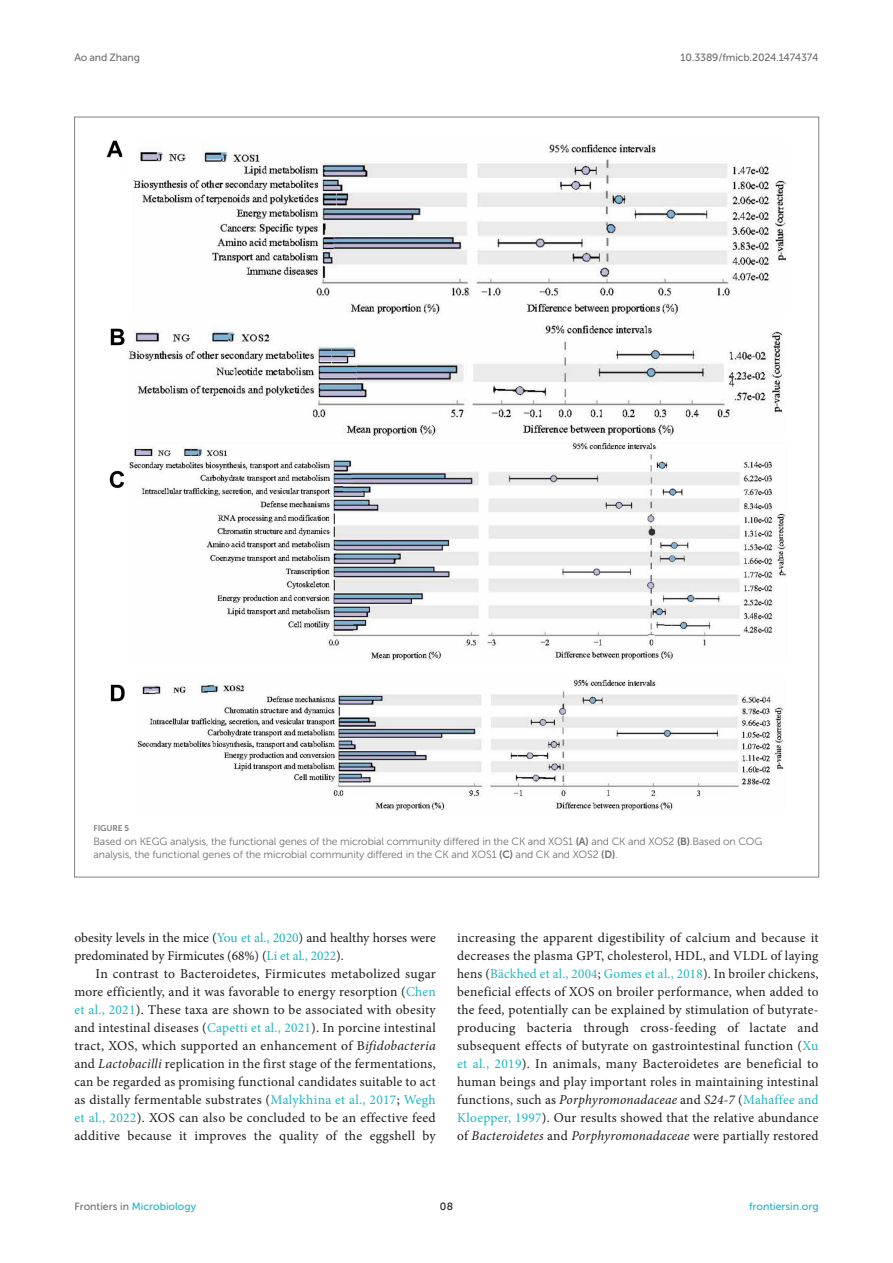
<style>
.page{position:relative;width:893px;height:1263px;background:#fff}
.page>*{position:absolute;margin:0;border:0;box-sizing:border-box;transform-origin:0 0}
.TEXT{font:13.5px/18px "Minion Pro";letter-spacing:.005em;color:#1b1c1b;text-align:justify}
.FIG_LEG{font:10.5px/13.5px "Museo Sans 300";letter-spacing:-.01em;color:#706f70}
.t1{font:10.5px "Museo Sans 500";color:#1db5c3}
.t2{font:10.5px "Museo Sans 500";letter-spacing:-.015em;color:#706f70}
.t3{font:10.5px "Museo Sans 500";color:#1b1c1b}
.FIG_HD{font:8.25px "Museo Sans 700";letter-spacing:-.01em;color:#7e7f7f}
.s1{font-family:"Museo Sans 700"}
.s2{color:#1db5c3}
.s3{font-style:italic}
.s4{color:#706f70}
</style>
<div class="page">
<img style="left:106px;top:140px;width:681px;height:671px">
<p class="t2" style="left:74px;top:51px;width:67px">Ao and Zhang</p>
<p class="t2" style="left:681px;top:51px;width:139px">10.3389/fmicb.2024.1474374</p>
<p class="FIG_HD" style="left:94px;top:824px;width:37px">FIGURE 5</p>
<p class="FIG_LEG" style="left:94px;top:834px;width:670px">Based on KEGG analysis, the functional genes of the microbial community differed in the CK and XOS1 <span class="s1">(A)</span> and CK and XOS2 <span class="s1">(B)</span>.Based on COG analysis, the functional genes of the microbial community differed in the CK and XOS1 <span class="s1">(C)</span> and CK and XOS2 <span class="s1">(D)</span>.</p>
<p class="TEXT" style="left:74px;top:929px;width:363px">obesity levels in the mice (<span class="s2">You et al., 2020</span>) and healthy horses were predominated by Firmicutes (68%) (<span class="s2">Li et al., 2022</span>).</p>
<p class="TEXT" style="left:74px;top:965px;width:363px;text-indent:21px">In contrast to Bacteroidetes, Firmicutes metabolized sugar more efficiently, and it was favorable to energy resorption (<span class="s2">Chen et al., 2021</span>). These taxa are shown to be associated with obesity and intestinal diseases (<span class="s2">Capetti et al., 2021</span>). In porcine intestinal tract, XOS, which supported an enhancement of B<span class="s3">ifidobacteria </span>and <span class="s3">Lactobacilli</span> replication in the first stage of the fermentations, can be regarded as promising functional candidates suitable to act as distally fermentable substrates (<span class="s2">Malykhina et al., 2017</span>; <span class="s2">Wegh et al., 2022</span>). XOS can also be concluded to be an effective feed additive because it improves the quality of the eggshell by</p>
<p class="TEXT" style="left:457px;top:929px;width:363px">increasing the apparent digestibility of calcium and because it decreases the plasma GPT, cholesterol, HDL, and VLDL of laying hens (<span class="s2">Bäckhed et al., 2004</span>; <span class="s2">Gomes et al., 2018</span>). In broiler chickens, beneficial effects of XOS on broiler performance, when added to the feed, potentially can be explained by stimulation of butyrate&shy;producing bacteria through cross-feeding of lactate and subsequent effects of butyrate on gastrointestinal function (<span class="s2">Xu et al., 2019</span>). In animals, many Bacteroidetes are beneficial to human beings and play important roles in maintaining intestinal functions, such as <span class="s3">Porphyromonadaceae</span> and <span class="s3">S24-7</span> (<span class="s2">Mahaffee and Kloepper, 1997</span>). Our results showed that the relative abundance of <span class="s3">Bacteroidetes</span> and <span class="s3">Porphyromonadaceae</span> were partially restored</p>
<p class="t1" style="left:74px;top:1200px;width:123px"><span class="s4">Frontiers in</span> Microbiology</p>
<p class="t3" style="left:440px;top:1200px;width:15px">08</p>
<p class="t1" style="left:749px;top:1200px;width:71px">frontiersin.org</p>
</div>
